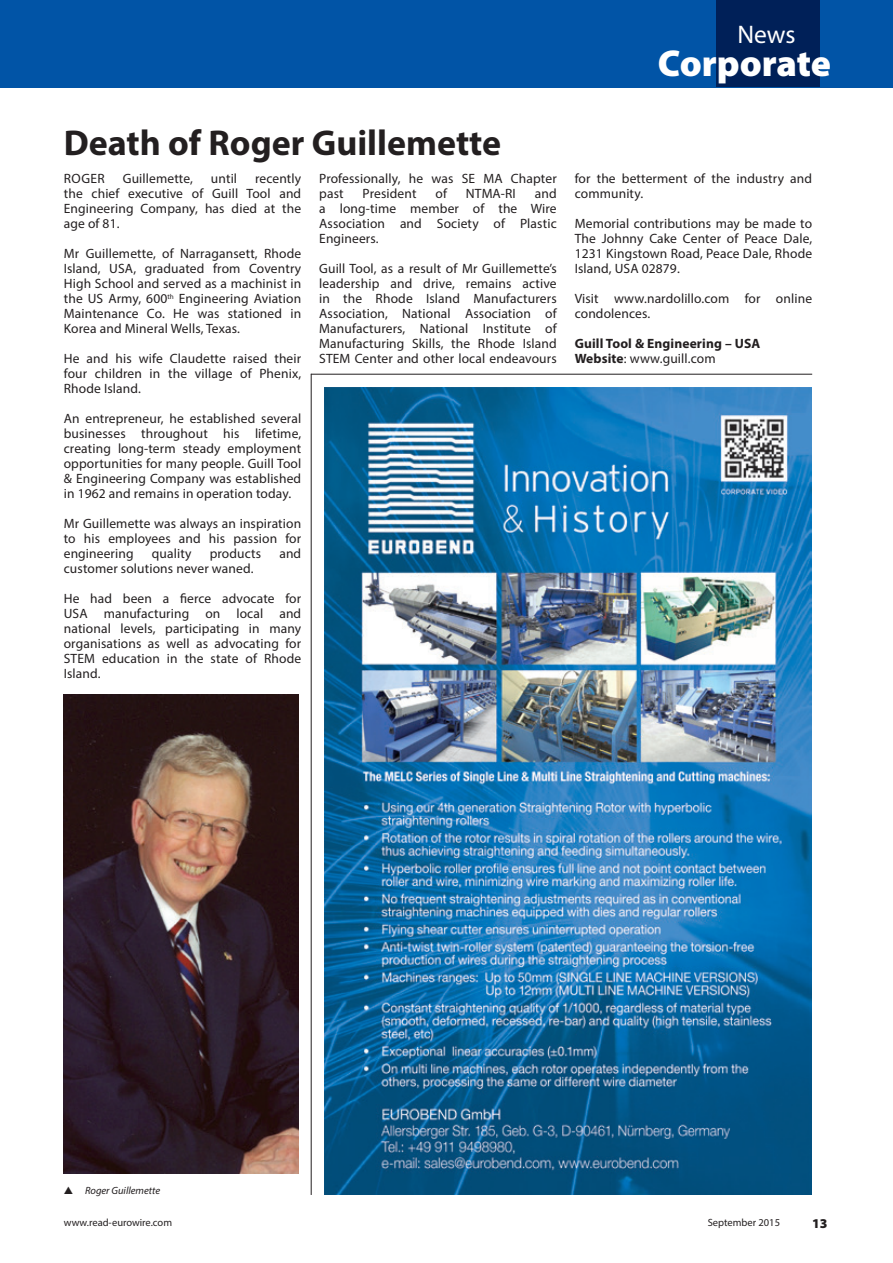
<style>
.page{position:relative;width:893px;height:1263px;background:#fff}
.page>*{position:absolute;margin:0;border:0;box-sizing:border-box;transform-origin:0 0}
.t1{font:900 37.5px "Myriad Pro";letter-spacing:-.005em;color:#fff}
.t2{font:700 36px "Myriad Pro";color:#231f20}
.t3{font:25.5px "Myriad Pro";color:#fff}
.t4{font:13.5px/15px "Myriad Pro";letter-spacing:.01em;color:#231f20;text-align:justify}
.t5{font:700 13.5px/15px "Myriad Pro";letter-spacing:.01em;color:#231f20}
.t6{font:900 13.5px "Myriad Pro";color:#231f20}
.t7{font:10.5px "Myriad Pro";color:#231f20}
.t8{font:italic 10.5px "Myriad Pro";color:#231f20}
.s1{font-weight:400}
</style>
<div class="page">
<div style="left:0;top:0;width:893px;height:88px;background:#0154a6"></div>
<div style="left:717px;top:0;width:103px;height:87px;background:#002058"></div>
<hr style="left:311px;top:374px;width:501px;height:1px;background:#231f20">
<hr style="left:311px;top:374px;width:1px;height:821px;background:#231f20">
<img style="left:325px;top:387px;width:486px;height:808px">
<img style="left:64px;top:694px;width:235px;height:479px">
<h3 class="t3" style="left:737px;top:19px;width:60px">News</h3>
<h1 class="t1" style="left:658px;top:38px;width:175px">Corporate</h1>
<h2 class="t2" style="left:64px;top:119px;width:439px">Death of Roger Guillemette</h2>
<p class="t4" style="left:64px;top:171px;width:239px;text-indent:191px">recently the chief executive of Guill Tool and Engineering Company, has died at the age of 81.</p>
<p class="t4" style="left:64px;top:246px;width:239px">Mr Guillemette, of Narragansett, Rhode Island, USA, graduated from Coventry High School and served as a machinist in the US Army, 600<sup>th</sup> Engineering Aviation Maintenance Co. He was stationed in Korea and Mineral Wells, Texas.</p>
<p class="t4" style="left:64px;top:351px;width:239px">He and his wife Claudette raised their four children in the village of Phenix, Rhode Island.</p>
<p class="t4" style="left:64px;top:411px;width:239px">An entrepreneur, he established several businesses throughout his lifetime, creating long-term steady employment opportunities for many people. Guill Tool &amp; Engineering Company was established in 1962 and remains in operation today.</p>
<p class="t4" style="left:64px;top:516px;width:239px">Mr Guillemette was always an inspiration to his employees and his passion for engineering</p>
<p class="t4" style="left:64px;top:171px;width:9px">Roge</p>
<p class="t4" style="left:98px;top:171px;width:9px">r</p>
<p class="t4" style="left:123px;top:171px;width:72px">Guillemette,</p>
<p class="t4" style="left:211px;top:171px;width:28px">until</p>
<p class="t4" style="left:152px;top:546px;width:41px">quality</p>
<p class="t4" style="left:210px;top:546px;width:53px">products</p>
<p class="t4" style="left:279px;top:546px;width:23px">and</p>
<p class="t4" style="left:64px;top:561px;width:191px">customer solutions never waned.</p>
<p class="t4" style="left:64px;top:591px;width:239px">He had been a fierce advocate for USA manufacturing on local and national levels, participating in many organisations as well as advocating for STEM education in the state of Rhode Island.</p>
<p class="t4" style="left:319px;top:171px;width:175px">Professionally, he was SE MA</p>
<p class="t4" style="left:511px;top:171px;width:47px">Chapter</p>
<p class="t4" style="left:319px;top:186px;width:26px">past</p>
<p class="t4" style="left:363px;top:186px;width:55px">President</p>
<p class="t4" style="left:435px;top:186px;width:13px">of</p>
<p class="t4" style="left:466px;top:186px;width:45px">NTMA-RI</p>
<p class="t4" style="left:319px;top:186px;width:239px;text-indent:216px">and a long-time member of the Wire Association and Society of Plastic Engineers.</p>
<p class="t4" style="left:319px;top:261px;width:239px">Guill Tool, as a result of Mr Guillemette’s leadership and drive, remains active in the Rhode Island Manufacturers Association, National Association of Manufacturers, National I nstitute of Manufacturing Skills, the Rhode Island STEM Center and other local endeavours</p>
<p class="t4" style="left:575px;top:171px;width:239px">for the betterment of the industry and community.</p>
<p class="t4" style="left:575px;top:216px;width:239px">Memorial contributions may be made to The Johnny Cake Center of Peace Dale, 1231 Kingstown Road, Peace Dale, Rhode Island, USA 02879.</p>
<p class="t4" style="left:575px;top:291px;width:239px">Visit www.nardolillo.com for online condolences.</p>
<p class="t5" style="left:575px;top:336px;width:187px">Guill Tool &amp; Engineering – USA<br>Website<span class="s1">: www.guill.com</span></p>
<p class="t8" style="left:64px;top:1184px;width:98px">▲ Roger Guillemette</p>
<p class="t7" style="left:64px;top:1216px;width:110px">www.read-eurowire.com</p>
<p class="t7" style="left:708px;top:1216px;width:74px">September 2015</p>
<p class="t6" style="left:812px;top:1214px;width:17px">13</p>
</div>
